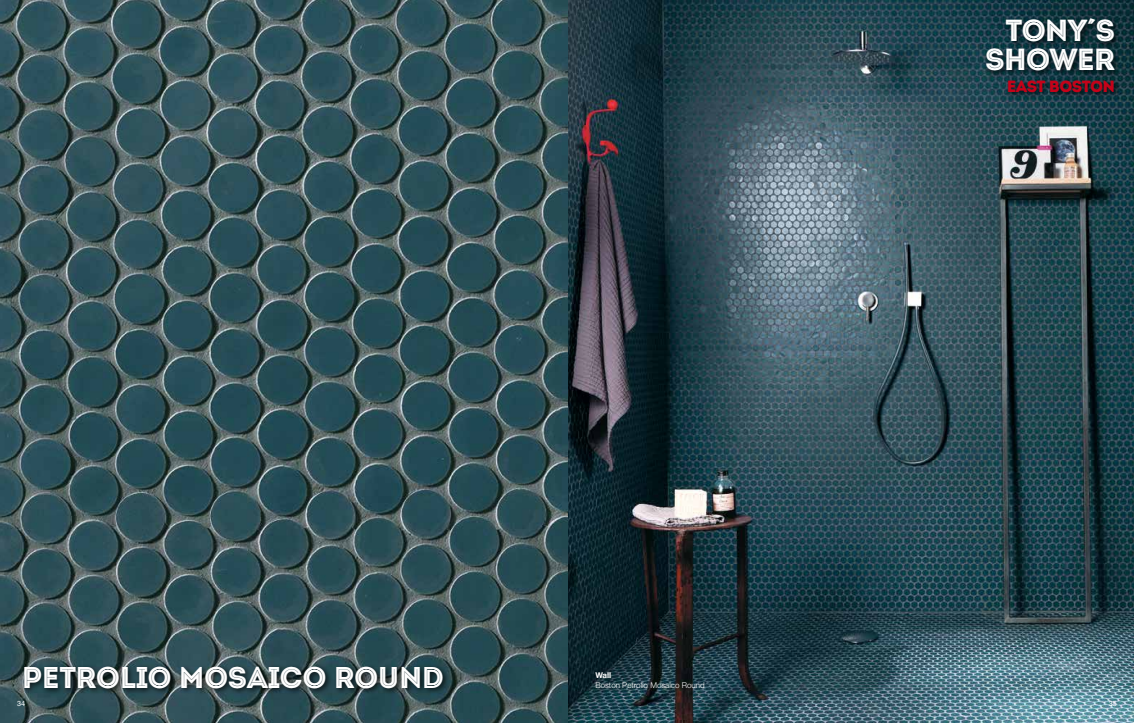
<style>
.page{position:relative;width:1134px;height:723px;background:#fff}
.page>*{position:absolute;margin:0;border:0;box-sizing:border-box;transform-origin:0 0}
.t1{font:30.5px/29px "Intro Inline";letter-spacing:-.04em;color:#fff;text-align:right}
.t2{font:30px "Intro Inline";letter-spacing:-.02em;color:#fff}
.t3{font:16.2px "Intro";letter-spacing:-.04em;color:#c50219}
.t4{font:300 8px "Helvetica Neue LT Std";color:#fff}
.t5{font:700 8px "Helvetica Neue LT Std";color:#fff}
.t6{font:7.3px "Helvetica Neue LT Com";color:#fff}
</style>
<div class="page">
<img style="left:0;top:0;width:1134px;height:723px">
<div style="left:983px;top:16px;width:138px;height:83px;background:#000;opacity:.75"></div>
<div style="left:21px;top:663px;width:429px;height:33px;background:#000;opacity:.75"></div>
<h1 class="t1" style="left:985px;top:16px;width:132px">TONY´s<br>SHOWER</h1>
<h3 class="t3" style="left:1007px;top:76px;width:110px">EAST BOSTON</h3>
<h2 class="t2" style="left:22px;top:659px;width:424px">PETROLIO MOSAICO ROUND</h2>
<p class="t6" style="left:17px;top:699px;width:10px">34</p>
<p class="t6" style="left:1109px;top:699px;width:10px">35</p>
<p class="t5" style="left:595px;top:670px;width:17px">Wall</p>
<p class="t4" style="left:595px;top:680px;width:111px">Boston Petrolio Mosaico Round</p>
</div>
